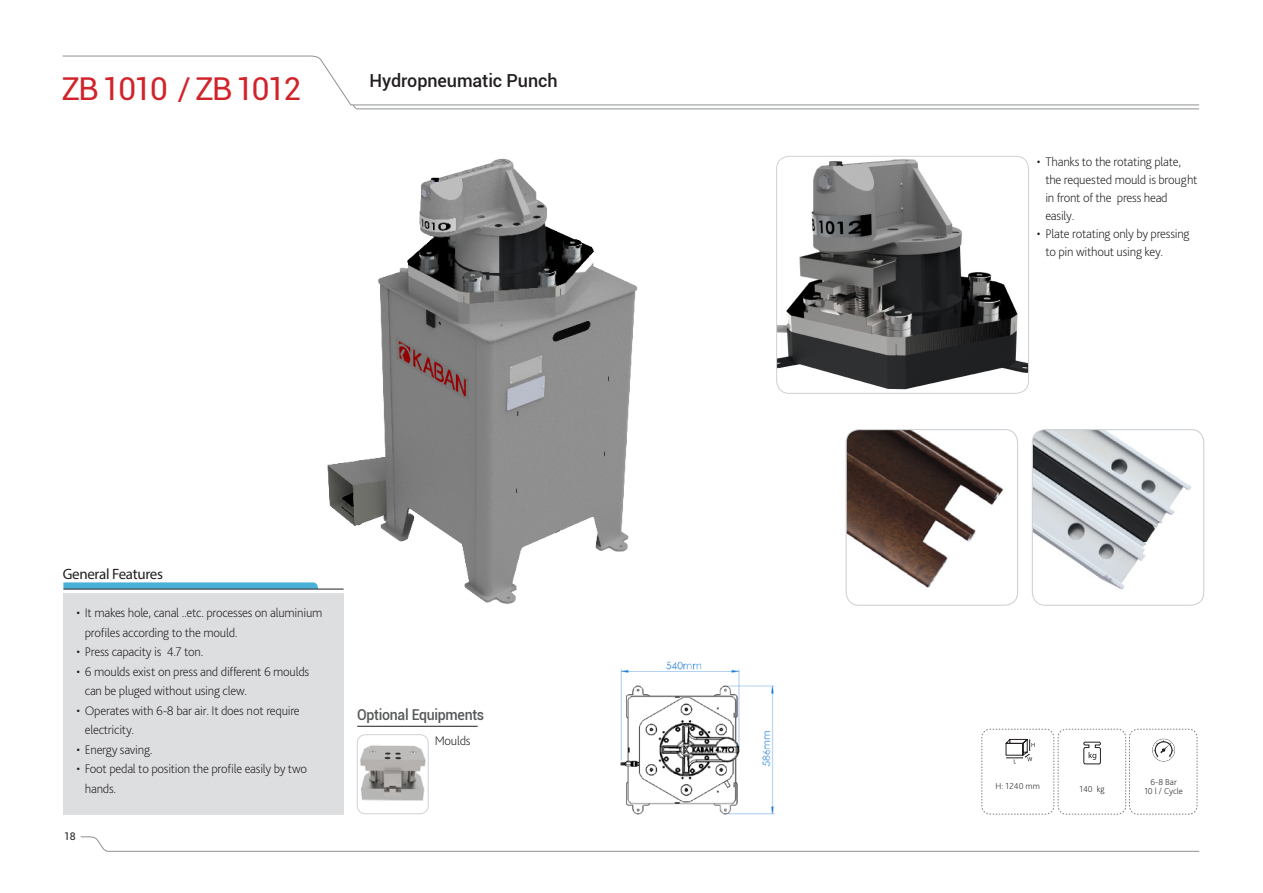
<style>
.page{position:relative;width:1263px;height:893px;background:#fff}
.page>*{position:absolute;margin:0;border:0;box-sizing:border-box;transform-origin:0 0}
.t1{font:31.5px "Roboto";letter-spacing:-.06em;color:#d1232a}
.t2{font:500 18px "Roboto";letter-spacing:-.005em;color:#231f20}
.t3{font:500 15px "Roboto";letter-spacing:-.02em;color:#57585a;scale:.94 1}
.t4{font:15px "Myriad Pro";letter-spacing:-.02em;color:#231f20}
.t5{font:200 13.05px/18px "Bliss Pro";letter-spacing:-.02em;color:#231f20}
.t6{font:10.5px "Roboto";color:#231f20}
.t7{font:200 9px/9px "Bliss Pro";color:#231f20;text-align:center}
</style>
<div class="page">
<img style="left:1032px;top:430px;width:165px;height:160px">
<div style="left:1032px;top:429px;width:172px;height:177px;border:1px solid #ced3d7;border-radius:13px"></div>
<img style="left:846px;top:430px;width:171px;height:175px">
<div style="left:846px;top:429px;width:172px;height:177px;border:1px solid #ced3d7;border-radius:13px"></div>
<img style="left:777px;top:156px;width:251px;height:237px">
<div style="left:776px;top:156px;width:253px;height:238px;border:1px solid #ced3d7;border-radius:13px"></div>
<img style="left:321px;top:158px;width:317px;height:446px">
<svg style="left:353px;top:106px;width:846px;height:4px"></svg>
<svg style="left:62px;top:55px;width:1138px;height:51px"></svg>
<svg style="left:80px;top:836px;width:1120px;height:16px"></svg>
<svg style="left:981px;top:728px;width:217px;height:87px"></svg>
<img style="left:360px;top:745px;width:66px;height:56px">
<div style="left:357px;top:734px;width:72px;height:80px;border:1px solid #ced3d7;border-radius:9px"></div>
<hr style="left:357px;top:726px;width:121px;height:1px;background:#231f20">
<div style="left:63px;top:593px;width:281px;height:221px;background:#dddee0"></div>
<svg style="left:63px;top:582px;width:256px;height:7px;background:#54aece"></svg>
<hr style="left:63px;top:589px;width:281px;height:1px;background:#231f20">
<img style="left:620px;top:661px;width:155px;height:154px">
<h1 class="t1" style="left:62px;top:66px;width:241px">ZB 1010 / ZB 1012</h1>
<h2 class="t2" style="left:370px;top:68px;width:189px">Hydropneumatic Punch</h2>
<p class="t4" style="left:63px;top:565px;width:102px">General Features</p>
<p class="t5" style="left:85px;top:603px;width:239px;line-height:19.5px;text-indent:-9px">• It makes hole, canal ..etc. processes on aluminium profiles according to the mould.</p>
<p class="t5" style="left:76px;top:643px;width:129px">• Press capacity is 4.7 ton.</p>
<p class="t5" style="left:85px;top:661px;width:226px;line-height:19.5px;text-indent:-9px">• 6 moulds exist on press and different 6 moulds can be pluged without using clew.</p>
<p class="t5" style="left:85px;top:700px;width:216px;line-height:19.5px;text-indent:-9px">• Operates with 6-8 bar air. It does not require electricity.</p>
<p class="t5" style="left:76px;top:740px;width:78px">• Energy saving.</p>
<p class="t5" style="left:85px;top:759px;width:224px;line-height:19.5px;text-indent:-9px">• Foot pedal to position the profile easily by two hands.</p>
<p class="t6" style="left:64px;top:829px;width:13px">18</p>
<p class="t3" style="left:357px;top:704px;width:137px">Optional Equipments</p>
<p class="t5" style="left:435px;top:731px;width:37px">Moulds</p>
<p class="t5" style="left:1045px;top:152px;width:154px;text-indent:-9px">• Thanks to the rotating plate, the requested mould is brought in front of the press head easily.</p>
<p class="t5" style="left:1045px;top:224px;width:146px;text-indent:-9px">• Plate rotating only by pressing to pin without using key.</p>
<p class="t7" style="left:995px;top:781px;width:46px">H: 1240 mm</p>
<p class="t7" style="left:1079px;top:784px;width:27px">140 kg</p>
<p class="t7" style="left:1144px;top:777px;width:40px">6-8 Bar<br>10 l / Cycle</p>
</div>
